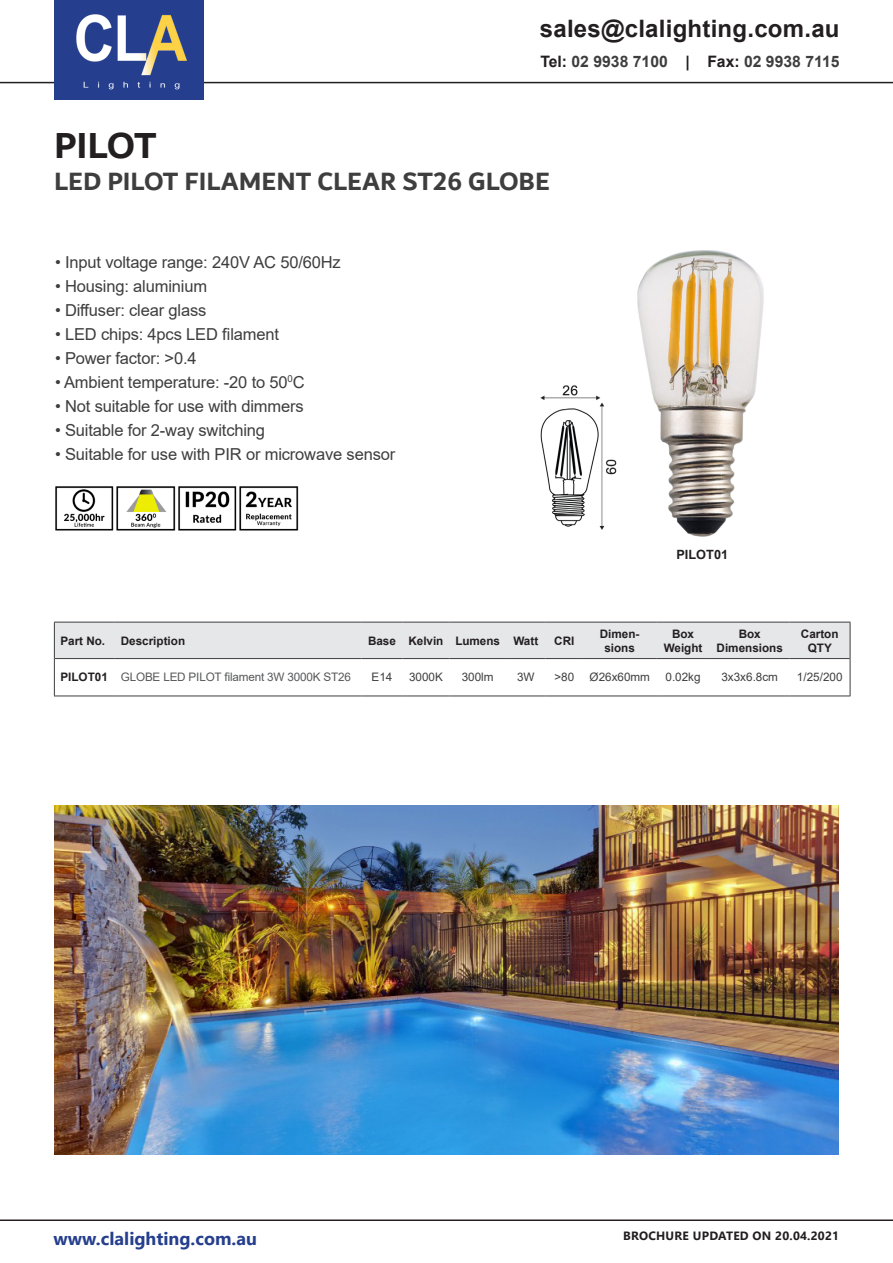
<style>
.page{position:relative;width:893px;height:1263px;background:#fff}
.page>*{position:absolute;margin:0;border:0;box-sizing:border-box;transform-origin:0 0}
.t1{font:700 39px "Dubai";letter-spacing:-.01em;color:#231f20}
.t2{font:700 27px "Dubai";color:#3e3e3f}
.t3{font:700 24px "Arial";letter-spacing:.01em;color:#231f20}
.t4{font:700 18px "Segoe UI";color:#253f8e}
.t5{font:16.5px "Arial";letter-spacing:-.01em;color:#3e3e3f}
.t6{font:700 15.75px "Arial";color:#3e3e3f}
.t7{font:700 12.75px "Arial";color:#231f20}
.t8{font:700 12px "Segoe UI";letter-spacing:.02em;color:#231f20}
.t9{font:700 11.7px/14.1px "Arial";color:#231f20;text-align:center}
.t10{font:11.7px "Arial";color:#3e3e3f}
.t11{font:11.7px "Arial";letter-spacing:-.015em;color:#57585a}
.s1{color:#231f20}
</style>
<div class="page">
<hr style="left:0;top:82px;width:893px;height:1px;background:#231f20">
<div style="left:55px;top:0;width:149px;height:99px;background:#253f8e"></div>
<img style="left:76px;top:14px;width:111px;height:76px">
<hr style="left:0;top:1219px;width:893px;height:2px;background:#231f20">
<img style="left:121px;top:486px;width:49px;height:45px">
<img style="left:55px;top:486px;width:66px;height:45px">
<img style="left:170px;top:486px;width:62px;height:45px">
<img style="left:232px;top:486px;width:67px;height:45px">
<img style="left:637px;top:250px;width:127px;height:287px">
<img style="left:540px;top:385px;width:77px;height:145px">
<div style="left:55px;top:623px;width:795px;height:35px;background:#e6e7e9"></div>
<hr style="left:54px;top:622px;width:61px;height:1px;background:#3e3e3f">
<hr style="left:54px;top:622px;width:1px;height:36px;background:#3e3e3f">
<hr style="left:115px;top:622px;width:246px;height:1px;background:#3e3e3f">
<hr style="left:361px;top:622px;width:42px;height:1px;background:#3e3e3f">
<hr style="left:403px;top:622px;width:46px;height:1px;background:#3e3e3f">
<hr style="left:449px;top:622px;width:57px;height:1px;background:#3e3e3f">
<hr style="left:506px;top:622px;width:40px;height:1px;background:#3e3e3f">
<hr style="left:546px;top:622px;width:37px;height:1px;background:#3e3e3f">
<hr style="left:583px;top:622px;width:73px;height:1px;background:#3e3e3f">
<hr style="left:656px;top:622px;width:54px;height:1px;background:#3e3e3f">
<hr style="left:710px;top:622px;width:79px;height:1px;background:#3e3e3f">
<hr style="left:789px;top:622px;width:61px;height:1px;background:#3e3e3f">
<hr style="left:850px;top:622px;width:1px;height:36px;background:#3e3e3f">
<hr style="left:54px;top:658px;width:1px;height:38px;background:#3e3e3f">
<hr style="left:850px;top:658px;width:1px;height:38px;background:#3e3e3f">
<hr style="left:55px;top:658px;width:60px;height:1px;background:#3e3e3f">
<hr style="left:115px;top:658px;width:246px;height:1px;background:#3e3e3f">
<hr style="left:361px;top:658px;width:42px;height:1px;background:#3e3e3f">
<hr style="left:403px;top:658px;width:46px;height:1px;background:#3e3e3f">
<hr style="left:449px;top:658px;width:57px;height:1px;background:#3e3e3f">
<hr style="left:506px;top:658px;width:40px;height:1px;background:#3e3e3f">
<hr style="left:546px;top:658px;width:37px;height:1px;background:#3e3e3f">
<hr style="left:583px;top:658px;width:73px;height:1px;background:#3e3e3f">
<hr style="left:656px;top:658px;width:54px;height:1px;background:#3e3e3f">
<hr style="left:710px;top:658px;width:79px;height:1px;background:#3e3e3f">
<hr style="left:789px;top:658px;width:61px;height:1px;background:#3e3e3f">
<hr style="left:54px;top:696px;width:61px;height:1px;background:#3e3e3f">
<hr style="left:115px;top:696px;width:246px;height:1px;background:#3e3e3f">
<hr style="left:361px;top:696px;width:42px;height:1px;background:#3e3e3f">
<hr style="left:403px;top:696px;width:46px;height:1px;background:#3e3e3f">
<hr style="left:449px;top:696px;width:57px;height:1px;background:#3e3e3f">
<hr style="left:506px;top:696px;width:40px;height:1px;background:#3e3e3f">
<hr style="left:546px;top:696px;width:37px;height:1px;background:#3e3e3f">
<hr style="left:583px;top:696px;width:73px;height:1px;background:#3e3e3f">
<hr style="left:656px;top:696px;width:54px;height:1px;background:#3e3e3f">
<hr style="left:710px;top:696px;width:79px;height:1px;background:#3e3e3f">
<hr style="left:789px;top:696px;width:61px;height:1px;background:#3e3e3f">
<img style="left:54px;top:806px;width:785px;height:348px">
<p class="t3" style="left:540px;top:12px;width:301px">sales@clalighting.com.au</p>
<p class="t6" style="left:540px;top:50px;width:301px"><span class="s1">Tel:</span> 02 9938 7100 <span class="s1">| Fax:</span> 02 9938 7115</p>
<p class="t1" style="left:54px;top:122px;width:104px">PILOT</p>
<p class="t2" style="left:54px;top:165px;width:497px">LED PILOT FILAMENT CLEAR ST26 GLOBE</p>
<p class="t5" style="left:55px;top:251px;width:287px">• Input voltage range: 240V AC 50/60Hz</p>
<p class="t5" style="left:55px;top:275px;width:154px">• Housing: aluminium</p>
<p class="t5" style="left:55px;top:299px;width:153px">• Diffuser: clear glass</p>
<p class="t5" style="left:55px;top:323px;width:225px">• LED chips: 4pcs LED filament</p>
<p class="t5" style="left:55px;top:347px;width:143px">• Power factor: &gt;0.4</p>
<p class="t5" style="left:55px;top:371px;width:251px">• Ambient temperature: -20 to 50<sup>0</sup>C</p>
<p class="t5" style="left:55px;top:395px;width:250px">• Not suitable for use with dimmers</p>
<p class="t5" style="left:55px;top:419px;width:212px">• Suitable for 2-way switching</p>
<p class="t5" style="left:55px;top:443px;width:342px">• Suitable for use with PIR or microwave sensor</p>
<p class="t7" style="left:676px;top:546px;width:53px">PILOT01</p>
<p class="t9" style="left:60px;top:633px;width:46px">Part No.</p>
<p class="t9" style="left:121px;top:633px;width:66px">Description</p>
<p class="t9" style="left:368px;top:633px;width:29px">Base</p>
<p class="t9" style="left:409px;top:633px;width:36px">Kelvin</p>
<p class="t9" style="left:455px;top:633px;width:46px">Lumens</p>
<p class="t9" style="left:513px;top:633px;width:26px">Watt</p>
<p class="t9" style="left:554px;top:633px;width:22px">CRI</p>
<p class="t9" style="left:600px;top:626px;width:41px">Dimen&shy;sions</p>
<p class="t9" style="left:672px;top:626px;width:24px">Box</p>
<p class="t9" style="left:664px;top:640px;width:40px">Weight</p>
<p class="t9" style="left:739px;top:626px;width:24px">Box</p>
<p class="t9" style="left:717px;top:640px;width:68px">Dimensions</p>
<p class="t9" style="left:801px;top:626px;width:39px">Carton</p>
<p class="t9" style="left:808px;top:640px;width:26px">QTY</p>
<p class="t9" style="left:60px;top:670px;width:49px">PILOT01</p>
<p class="t11" style="left:121px;top:669px;width:232px">GLOBE LED PILOT filament 3W 3000K ST26</p>
<p class="t10" style="left:372px;top:669px;width:22px">E14</p>
<p class="t10" style="left:409px;top:669px;width:35px">3000K</p>
<p class="t10" style="left:462px;top:669px;width:33px">300lm</p>
<p class="t10" style="left:517px;top:669px;width:19px">3W</p>
<p class="t10" style="left:554px;top:669px;width:21px">&gt;80</p>
<p class="t10" style="left:589px;top:669px;width:62px">Ø26x60mm</p>
<p class="t10" style="left:665px;top:669px;width:37px">0.02kg</p>
<p class="t10" style="left:721px;top:669px;width:58px">3x3x6.8cm</p>
<p class="t10" style="left:797px;top:669px;width:47px">1/25/200</p>
<p class="t4" style="left:54px;top:1221px;width:205px">www.clalighting.com.au</p>
<p class="t8" style="left:623px;top:1225px;width:217px">BROCHURE UPDATED ON 20.04.2021</p>
</div>
